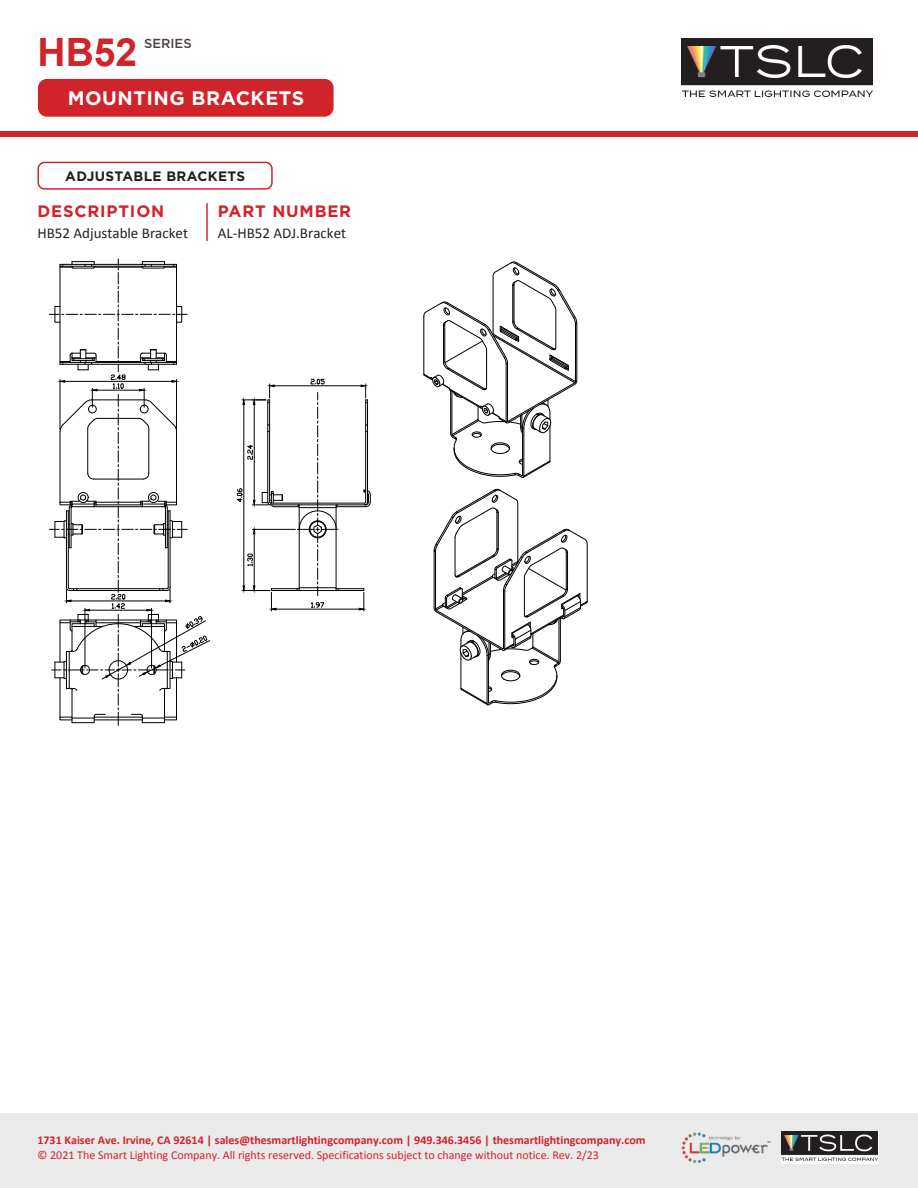
<style>
.page{position:relative;width:918px;height:1188px;background:#fff}
.page>*{position:absolute;margin:0;border:0;box-sizing:border-box;transform-origin:0 0}
.t1{font:700 39px "Arial";color:#d1232a}
.t2{font:700 19.5px "Gotham";letter-spacing:.025em;color:#fff}
.t3{font:700 16.5px "Gotham";letter-spacing:.05em;color:#d1232a}
.t4{font:15px "Calibri";color:#231f20}
.t5{font:700 13.65px "Gotham";letter-spacing:.025em;color:#231f20}
.t6{font:500 13.05px "Gotham";color:#48403e}
.t7{font:700 12px "Calibri";color:#d1232a}
.t8{font:12px "Calibri";color:#d1232a}
</style>
<div class="page">
<div style="left:0;top:1113px;width:918px;height:75px;background:#eaeaea"></div>
<img style="left:782px;top:1132px;width:96px;height:32px">
<img style="left:681px;top:1132px;width:90px;height:32px">
<div style="left:0;top:131px;width:918px;height:6px;background:#d1232a"></div>
<div style="left:37px;top:162px;width:236px;height:28px;border:2px solid #d1232a;border-radius:6px"></div>
<hr style="left:206px;top:203px;width:2px;height:38px;background:#d1232a">
<svg style="left:423px;top:261px;width:155px;height:217px"></svg>
<svg style="left:236px;top:379px;width:135px;height:232px"></svg>
<svg style="left:49px;top:259px;width:161px;height:466px"></svg>
<svg style="left:433px;top:488px;width:155px;height:218px"></svg>
<div style="left:38px;top:79px;width:296px;height:38px;background:#d1232a;border-radius:9px"></div>
<img style="left:681px;top:39px;width:192px;height:58px">
<h1 class="t1" style="left:38px;top:25px;width:101px">HB52</h1>
<p class="t6" style="left:144px;top:35px;width:49px">SERIES</p>
<h2 class="t2" style="left:68px;top:85px;width:238px">MOUNTING BRACKETS</h2>
<p class="t5" style="left:65px;top:167px;width:182px">ADJUSTABLE BRACKETS</p>
<h3 class="t3" style="left:37px;top:200px;width:128px">DESCRIPTION</h3>
<p class="t4" style="left:37px;top:223px;width:152px">HB52 Adjustable Bracket</p>
<h3 class="t3" style="left:218px;top:200px;width:135px">PART NUMBER</h3>
<p class="t4" style="left:218px;top:223px;width:130px">AL-HB52 ADJ.Bracket</p>
<p class="t7" style="left:37px;top:1132px;width:610px">1731 Kaiser Ave. Irvine, CA 92614 | sales@thesmartlightingcompany.com | 949.346.3456 | thesmartlightingcompany.com</p>
<p class="t8" style="left:37px;top:1147px;width:563px">© 2021 The Smart Lighting Company. All rights reserved. Specifications subject to change without notice. Rev. 2/23</p>
</div>
